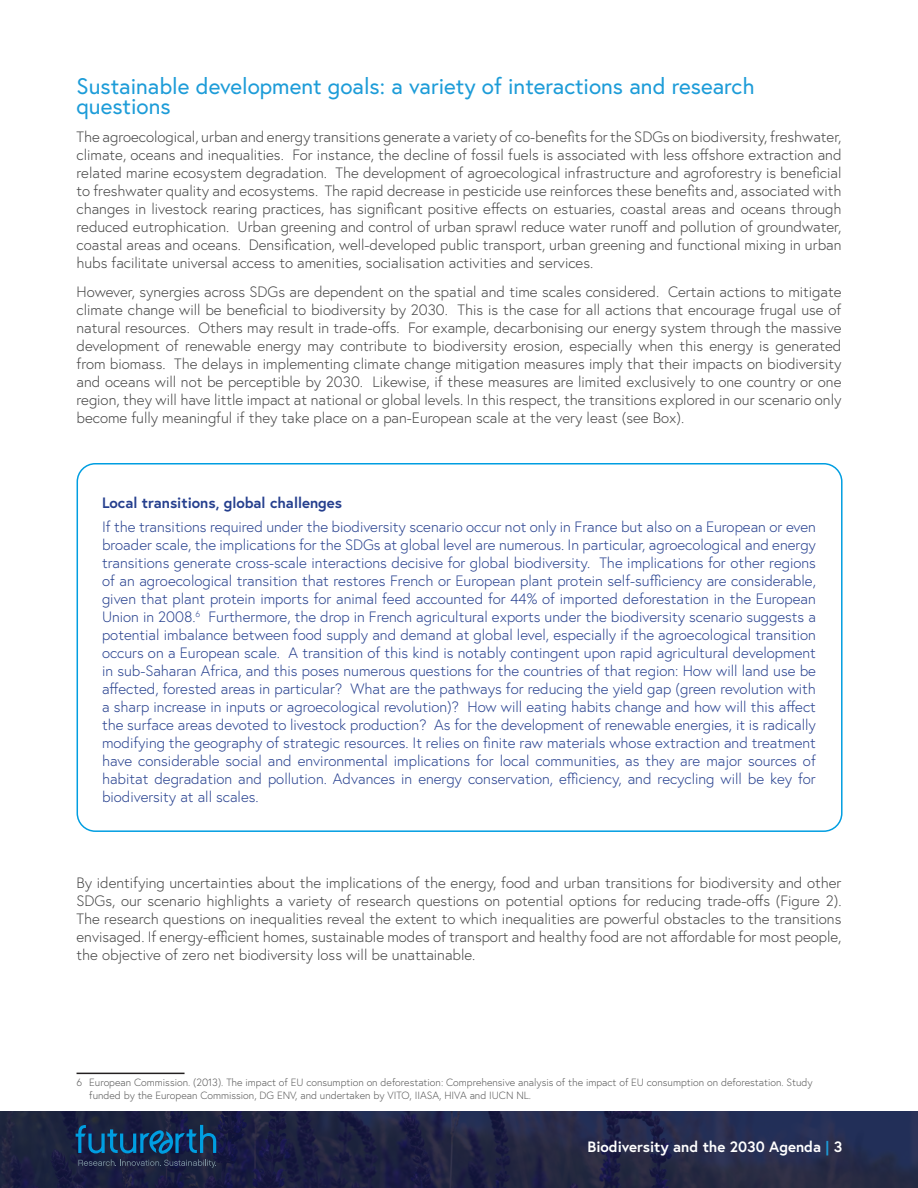
<style>
.page{position:relative;width:918px;height:1188px;background:#fff}
.page>*{position:absolute;margin:0;border:0;box-sizing:border-box;transform-origin:0 0}
.t1{font:22.5px/19.5px "Europa";color:#1d9cd8}
.Body{font:300 15px/18px "Europa";color:#434343;text-align:justify}
.t2{font:300 15px/18px "Europa";color:#253f8e;text-align:justify}
.t3{font:700 15px "Europa";color:#253f8e}
.t4{font:700 15px "Europa";color:#fff}
.t5{font:300 10.5px/12.6px "Europa";color:#565656}
.s1{color:#1d9cd8}
</style>
<div class="page">
<img style="left:1px;top:1112px;width:917px;height:76px">
<hr style="left:0;top:1112px;width:1px;height:76px;background:#101640">
<svg style="left:76px;top:1125px;width:140px;height:43px;background:#193d63"></svg>
<div style="left:77px;top:463px;width:766px;height:369px;border:2px solid #009ee1;border-radius:18px"></div>
<hr style="left:77px;top:1073px;width:108px;height:1px;background:#231f20">
<h2 class="t1" style="left:77px;top:76px;width:679px">Sustainable development goals: a variety of interactions and research questions</h2>
<p class="Body" style="left:77px;top:128px;width:766px">The agroecological, urban and energy transitions generate a variety of co-benefits for the SDGs on biodiversity, freshwater, climate, oceans and inequalities. For instance, the decline of fossil fuels is associated with less offshore extraction and related marine ecosystem degradation. The development of agroecological infrastructure and agroforestry is beneficial to freshwater quality and ecosystems. The rapid decrease in pesticide use reinforces these benefits and, associated with changes in livestock rearing practices, has significant positive effects on estuaries, coastal areas and oceans through reduced eutrophication. Urban greening and control of urban sprawl reduce water runoff and pollution of groundwater, coastal areas and oceans. Densification, well-developed public transport, urban greening and functional mixing in urban hubs facilitate universal access to amenities, socialisation activities and services.</p>
<p class="Body" style="left:77px;top:282px;width:767px">However, synergies across SDGs are dependent on the spatial and time scales considered. Certain actions to mitigate climate change will be beneficial to biodiversity by 2030. This is the case for all actions that encourage frugal use of natural resources. Others may result in trade-offs. For example, decarbonising our energy system through the massive development of renewable energy may contribute to biodiversity erosion, especially when this energy is generated from biomass. The delays in implementing climate change mitigation measures imply that their impacts on biodiversity and oceans will not be perceptible by 2030. Likewise, if these measures are limited exclusively to one country or one region, they will have little impact at national or global levels. In this respect, the transitions explored in our scenario only become fully meaningful if they take place on a pan-European scale at the very least (see Box).</p>
<p class="t3" style="left:102px;top:492px;width:242px">Local transitions, global challenges</p>
<p class="t2" style="left:102px;top:518px;width:715px">If the transitions required under the biodiversity scenario occur not only in France but also on a European or even broader scale, the implications for the SDGs at global level are numerous. In particular, agroecological and energy transitions generate cross-scale interactions decisive for global biodiversity. The implications for other regions of an agroecological transition that restores French or European plant protein self-sufficiency are considerable, given that plant protein imports for animal feed accounted for 44% of imported deforestation in the European Union in 2008.<sup>6</sup> Furthermore, the drop in French agricultural exports under the biodiversity scenario suggests a potential imbalance between food supply and demand at global level, especially if the agroecological transition occurs on a European scale. A transition of this kind is notably contingent upon rapid agricultural development in sub-Saharan Africa, and this poses numerous questions for the countries of that region: How will land use be affected, forested areas in particular? What are the pathways for reducing the yield gap (green revolution with a sharp increase in inputs or agroecological revolution)? How will eating habits change and how will this affect the surface areas devoted to livestock production? As for the development of renewable energies, it is radically modifying the geography of strategic resources. It relies on finite raw materials whose extraction and treatment have considerable social and environmental implications for local communities, as they are major sources of habitat degradation and pollution. Advances in energy conservation, efficiency, and recycling will be key for biodiversity at all scales.</p>
<p class="Body" style="left:77px;top:874px;width:767px">By identifying uncertainties about the implications of the energy, food and urban transitions for biodiversity and other SDGs, our scenario highlights a variety of research questions on potential options for reducing trade-offs (Figure 2).<br>The research questions on inequalities reveal the extent to which inequalities are powerful obstacles to the transitions envisaged. If energy-efficient homes, sustainable modes of transport and healthy food are not affordable for most people, the objective of zero net biodiversity loss will be unattainable.</p>
<p class="t5" style="left:89px;top:1076px;width:725px;text-indent:-13px">6 European Commission. (2013). The impact of EU consumption on deforestation: Comprehensive analysis of the impact of EU consumption on deforestation. Study funded by the European Commission, DG ENV, and undertaken by VITO, IIASA, HIVA and IUCN NL.</p>
<p class="t4" style="left:587px;top:1137px;width:256px">Biodiversity and the 2030 Agenda <span class="s1">|</span> 3</p>
</div>
